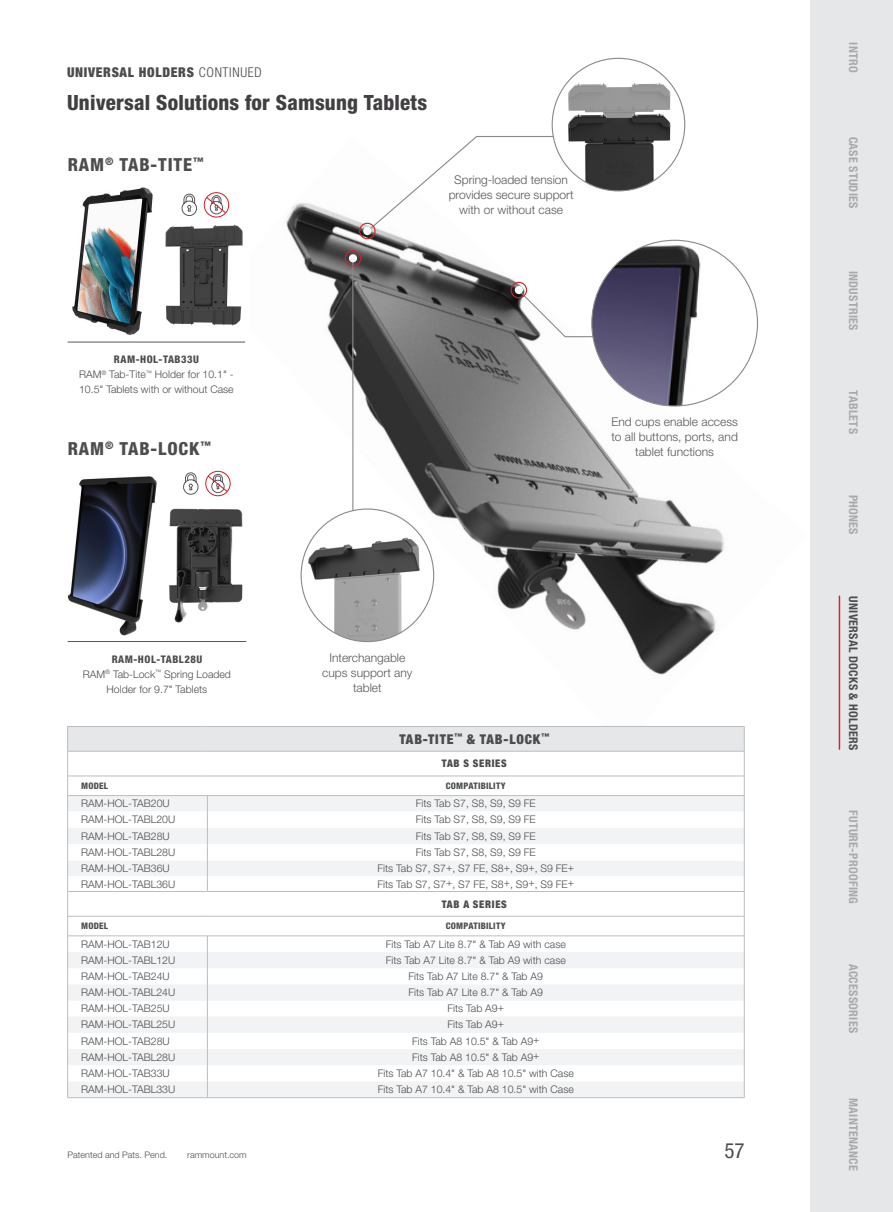
<style>
.page{position:relative;width:893px;height:1212px;background:#fff}
.page>*{position:absolute;margin:0;border:0;box-sizing:border-box;transform-origin:0 0}
.Subtitle_14_points{font:800 condensed 21px "Helvetica Neue LT Std";letter-spacing:.01em;color:#413f41}
.t1{font:condensed 21px "Helvetica Neue LT Std";color:#4b4c4d}
._18_points{font:800 condensed 18px "Helvetica Neue LT Std";letter-spacing:.05em;color:#4d4c4f}
.Body_Copy_11_pt{font:900 condensed 13.5px "Helvetica Neue LT Std";letter-spacing:.05em;color:#4b4c4d}
.Features_aligned_center{font:300 12px/15px "Helvetica Neue LT Std";color:#57585a;text-align:center}
.Subtitle_14_points-2{font:700 condensed 12px "Helvetica Neue LT Std";letter-spacing:.025em;color:#a8a9ad}
.t2{font:700 condensed 12px "Helvetica Neue LT Std";letter-spacing:.025em;color:#4b4c4d}
.Product_Header{font:300 10.5px "Helvetica Neue LT Std";color:#4b4c4d}
.Descriptions{font:300 10.5px/15px "Helvetica Neue LT Std";color:#4b4c4d}
.Part_Numbers_with_Line{font:800 condensed 10.5px "Helvetica Neue LT Std";letter-spacing:.05em;color:#4b4c4d}
.Body_Copy_11_pt-2{font:900 condensed 10.5px "Helvetica Neue LT Std";letter-spacing:.065em;color:#4b4c4d}
.Body_Copy_11_pt-3{font:800 condensed 9px "Helvetica Neue LT Std";letter-spacing:.025em;color:#4b4c4d}
.t3{font:300 9px "Helvetica Neue LT Std";color:#4b4c4d}
.s1{font-weight:300}
</style>
<div class="page">
<div style="left:810px;top:0;width:83px;height:1212px;background:#e6e7e9"></div>
<img style="left:217px;top:191px;width:541px;height:536px">
<div style="left:68px;top:726px;width:676px;height:25px;background:#e6e7e9"></div>
<div style="left:68px;top:796px;width:676px;height:15px;background:#f2f3f4"></div>
<svg style="left:68px;top:811px;width:676px;height:80px"></svg>
<hr style="left:67px;top:726px;width:140px;height:1px;background:#bcbdc0">
<hr style="left:207px;top:726px;width:537px;height:1px;background:#bcbdc0">
<hr style="left:67px;top:751px;width:140px;height:1px;background:#bcbdc0">
<hr style="left:207px;top:751px;width:537px;height:1px;background:#bcbdc0">
<hr style="left:67px;top:776px;width:140px;height:1px;background:#bcbdc0">
<hr style="left:207px;top:776px;width:537px;height:1px;background:#bcbdc0">
<hr style="left:67px;top:795px;width:140px;height:1px;background:#bcbdc0">
<hr style="left:207px;top:795px;width:537px;height:1px;background:#bcbdc0">
<svg style="left:207px;top:796px;width:1px;height:95px"></svg>
<svg style="left:68px;top:936px;width:676px;height:16px"></svg>
<svg style="left:68px;top:952px;width:676px;height:145px;fill:#f2f3f4"></svg>
<hr style="left:67px;top:916px;width:140px;height:1px;background:#bcbdc0">
<hr style="left:207px;top:916px;width:537px;height:1px;background:#bcbdc0">
<hr style="left:67px;top:935px;width:140px;height:1px;background:#bcbdc0">
<hr style="left:207px;top:935px;width:537px;height:1px;background:#bcbdc0">
<svg style="left:207px;top:936px;width:1px;height:161px"></svg>
<hr style="left:67px;top:891px;width:140px;height:1px;background:#bcbdc0">
<hr style="left:207px;top:891px;width:537px;height:1px;background:#bcbdc0">
<svg style="left:67px;top:727px;width:1px;height:370px"></svg>
<svg style="left:744px;top:727px;width:1px;height:370px"></svg>
<hr style="left:67px;top:1097px;width:140px;height:1px;background:#bcbdc0">
<hr style="left:207px;top:1097px;width:537px;height:1px;background:#bcbdc0">
<img style="left:72px;top:187px;width:81px;height:148px">
<hr style="left:68px;top:342px;width:177px;height:1px;background:#57585a">
<img style="left:165px;top:222px;width:83px;height:110px">
<svg style="left:182px;top:194px;width:15px;height:22px"></svg>
<div style="left:204px;top:192px;width:25px;height:25px;border:1px solid #ce1c27;border-radius:50%"></div>
<svg style="left:206px;top:195px;width:20px;height:19px"></svg>
<img style="left:67px;top:476px;width:90px;height:160px">
<svg style="left:183px;top:473px;width:15px;height:22px"></svg>
<div style="left:205px;top:471px;width:25px;height:25px;border:1px solid #ce1c27;border-radius:50%"></div>
<svg style="left:207px;top:474px;width:21px;height:19px"></svg>
<hr style="left:68px;top:641px;width:178px;height:1px;background:#57585a">
<img style="left:169px;top:502px;width:77px;height:123px">
<svg style="left:366px;top:136px;width:212px;height:97px"></svg>
<svg style="left:517px;top:288px;width:82px;height:50px"></svg>
<hr style="left:352px;top:258px;width:1px;height:260px;background:#8a8a8a">
<img style="left:552px;top:81px;width:133px;height:110px">
<img style="left:592px;top:240px;width:165px;height:166px;border-radius:83px">
<div style="left:301px;top:509px;width:133px;height:133px;background:#fff;border-radius:50%"></div>
<img style="left:301px;top:531px;width:133px;height:111px">
<div style="left:515px;top:286px;width:8px;height:8px;background:#fff;border-radius:50%"></div>
<div style="left:511px;top:282px;width:16px;height:16px;border:1px solid #d1232a;border-radius:50%"></div>
<div style="left:363px;top:227px;width:8px;height:8px;background:#fff;border-radius:50%"></div>
<div style="left:359px;top:223px;width:17px;height:16px;border:1px solid #d1232a;border-radius:50%"></div>
<div style="left:349px;top:254px;width:8px;height:8px;background:#fff;border-radius:50%"></div>
<div style="left:345px;top:250px;width:16px;height:17px;border:1px solid #d1232a;border-radius:50%"></div>
<hr style="left:839px;top:596px;width:1px;height:153px;background:#ce1c27">
<p class="Body_Copy_11_pt" style="left:67px;top:64px;width:196px">UNIVERSAL HOLDERS <span class="s1">CONTINUED</span></p>
<p class="Subtitle_14_points" style="left:67px;top:89px;width:361px">Universal Solutions for Samsung Tablets</p>
<p class="_18_points" style="left:68px;top:154px;width:137px">RAM<sup>®</sup> TAB-TITE<sup>™</sup></p>
<p class="Part_Numbers_with_Line" style="left:114px;top:353px;width:87px">RAM-HOL-TAB33U</p>
<p class="Descriptions" style="left:79px;top:367px;width:156px">RAM<sup>®</sup> Tab-Tite<sup>™</sup> Holder for 10.1" -<br>10.5" Tablets with or without Case</p>
<p class="_18_points" style="left:68px;top:438px;width:145px">RAM<sup>®</sup> TAB-LOCK<sup>™</sup></p>
<p class="Features_aligned_center" style="left:449px;top:172px;width:126px">Spring-loaded tension provides secure support with or without case</p>
<p class="Features_aligned_center" style="left:611px;top:414px;width:128px">End cups enable access to all buttons, ports, and tablet functions</p>
<p class="Part_Numbers_with_Line" style="left:112px;top:652px;width:92px">RAM-HOL-TABL28U</p>
<p class="Descriptions" style="left:83px;top:666px;width:150px;text-align:center">RAM<sup>®</sup> Tab-Lock<sup>™</sup> Spring Loaded<br>Holder for 9.7" Tablets</p>
<p class="Features_aligned_center" style="left:322px;top:649px;width:92px">Interchangable cups support any tablet</p>
<p class="Body_Copy_11_pt" style="left:399px;top:730px;width:151px">TAB-TITE<sup>™</sup> &amp; TAB-LOCK<sup>™</sup></p>
<p class="Body_Copy_11_pt-2" style="left:442px;top:757px;width:67px">TAB S SERIES</p>
<p class="Body_Copy_11_pt-3" style="left:81px;top:780px;width:28px">MODEL</p>
<p class="Body_Copy_11_pt-3" style="left:446px;top:780px;width:61px">COMPATIBILITY</p>
<p class="Product_Header" style="left:81px;top:797px;width:90px">RAM-HOL-TAB20U</p>
<p class="Product_Header" style="left:416px;top:797px;width:121px">Fits Tab S7, S8, S9, S9 FE</p>
<p class="Product_Header" style="left:81px;top:813px;width:96px">RAM-HOL-TABL20U</p>
<p class="Product_Header" style="left:416px;top:813px;width:121px">Fits Tab S7, S8, S9, S9 FE</p>
<p class="Product_Header" style="left:81px;top:830px;width:90px">RAM-HOL-TAB28U</p>
<p class="Product_Header" style="left:416px;top:830px;width:121px">Fits Tab S7, S8, S9, S9 FE</p>
<p class="Product_Header" style="left:81px;top:846px;width:96px">RAM-HOL-TABL28U</p>
<p class="Product_Header" style="left:416px;top:846px;width:121px">Fits Tab S7, S8, S9, S9 FE</p>
<p class="Product_Header" style="left:81px;top:862px;width:90px">RAM-HOL-TAB36U</p>
<p class="Product_Header" style="left:378px;top:862px;width:198px">Fits Tab S7, S7+, S7 FE, S8+, S9+, S9 FE+</p>
<p class="Product_Header" style="left:81px;top:877px;width:96px">RAM-HOL-TABL36U</p>
<p class="Product_Header" style="left:378px;top:877px;width:198px">Fits Tab S7, S7+, S7 FE, S8+, S9+, S9 FE+</p>
<p class="Body_Copy_11_pt-2" style="left:442px;top:897px;width:67px">TAB A SERIES</p>
<p class="Body_Copy_11_pt-3" style="left:81px;top:920px;width:28px">MODEL</p>
<p class="Body_Copy_11_pt-3" style="left:446px;top:920px;width:61px">COMPATIBILITY</p>
<p class="Product_Header" style="left:81px;top:937px;width:90px">RAM-HOL-TAB12U</p>
<p class="Product_Header" style="left:386px;top:937px;width:182px">Fits Tab A7 Lite 8.7" &amp; Tab A9 with case</p>
<p class="Product_Header" style="left:81px;top:953px;width:96px">RAM-HOL-TABL12U</p>
<p class="Product_Header" style="left:386px;top:953px;width:182px">Fits Tab A7 Lite 8.7" &amp; Tab A9 with case</p>
<p class="Product_Header" style="left:81px;top:970px;width:90px">RAM-HOL-TAB24U</p>
<p class="Product_Header" style="left:409px;top:970px;width:136px">Fits Tab A7 Lite 8.7" &amp; Tab A9</p>
<p class="Product_Header" style="left:81px;top:986px;width:96px">RAM-HOL-TABL24U</p>
<p class="Product_Header" style="left:409px;top:986px;width:136px">Fits Tab A7 Lite 8.7" &amp; Tab A9</p>
<p class="Product_Header" style="left:81px;top:1002px;width:90px">RAM-HOL-TAB25U</p>
<p class="Product_Header" style="left:448px;top:1002px;width:58px">Fits Tab A9+</p>
<p class="Product_Header" style="left:81px;top:1018px;width:96px">RAM-HOL-TABL25U</p>
<p class="Product_Header" style="left:448px;top:1018px;width:58px">Fits Tab A9+</p>
<p class="Product_Header" style="left:81px;top:1034px;width:90px">RAM-HOL-TAB28U</p>
<p class="Product_Header" style="left:412px;top:1034px;width:129px">Fits Tab A8 10.5" &amp; Tab A9+</p>
<p class="Product_Header" style="left:81px;top:1051px;width:96px">RAM-HOL-TABL28U</p>
<p class="Product_Header" style="left:412px;top:1051px;width:129px">Fits Tab A8 10.5" &amp; Tab A9+</p>
<p class="Product_Header" style="left:81px;top:1067px;width:90px">RAM-HOL-TAB33U</p>
<p class="Product_Header" style="left:378px;top:1067px;width:198px">Fits Tab A7 10.4" &amp; Tab A8 10.5" with Case</p>
<p class="Product_Header" style="left:81px;top:1083px;width:96px">RAM-HOL-TABL33U</p>
<p class="Product_Header" style="left:378px;top:1083px;width:198px">Fits Tab A7 10.4" &amp; Tab A8 10.5" with Case</p>
<p class="t3" style="left:68px;top:1149px;width:101px">Patented and Pats. Pend.</p>
<p class="t3" style="left:187px;top:1149px;width:61px">rammount.com</p>
<h1 class="t1" style="left:724px;top:1138px;width:22px">57</h1>
<p class="Subtitle_14_points-2" style="left:861px;top:42px;width:32px;rotate:90deg">INTRO</p>
<p class="Subtitle_14_points-2" style="left:861px;top:137px;width:73px;rotate:90deg">CASE STUDIES</p>
<p class="Subtitle_14_points-2" style="left:861px;top:271px;width:61px;rotate:90deg">INDUSTRIES</p>
<p class="Subtitle_14_points-2" style="left:861px;top:390px;width:45px;rotate:90deg">TABLETS</p>
<p class="Subtitle_14_points-2" style="left:861px;top:495px;width:41px;rotate:90deg">PHONES</p>
<p class="t2" style="left:861px;top:596px;width:155px;rotate:90deg">UNIVERSAL DOCKS &amp; HOLDERS</p>
<p class="Subtitle_14_points-2" style="left:861px;top:810px;width:95px;rotate:90deg">FUTURE-PROOFING</p>
<p class="Subtitle_14_points-2" style="left:861px;top:964px;width:71px;rotate:90deg">ACCESSORIES</p>
<p class="Subtitle_14_points-2" style="left:861px;top:1098px;width:74px;rotate:90deg">MAINTENANCE</p>
</div>
